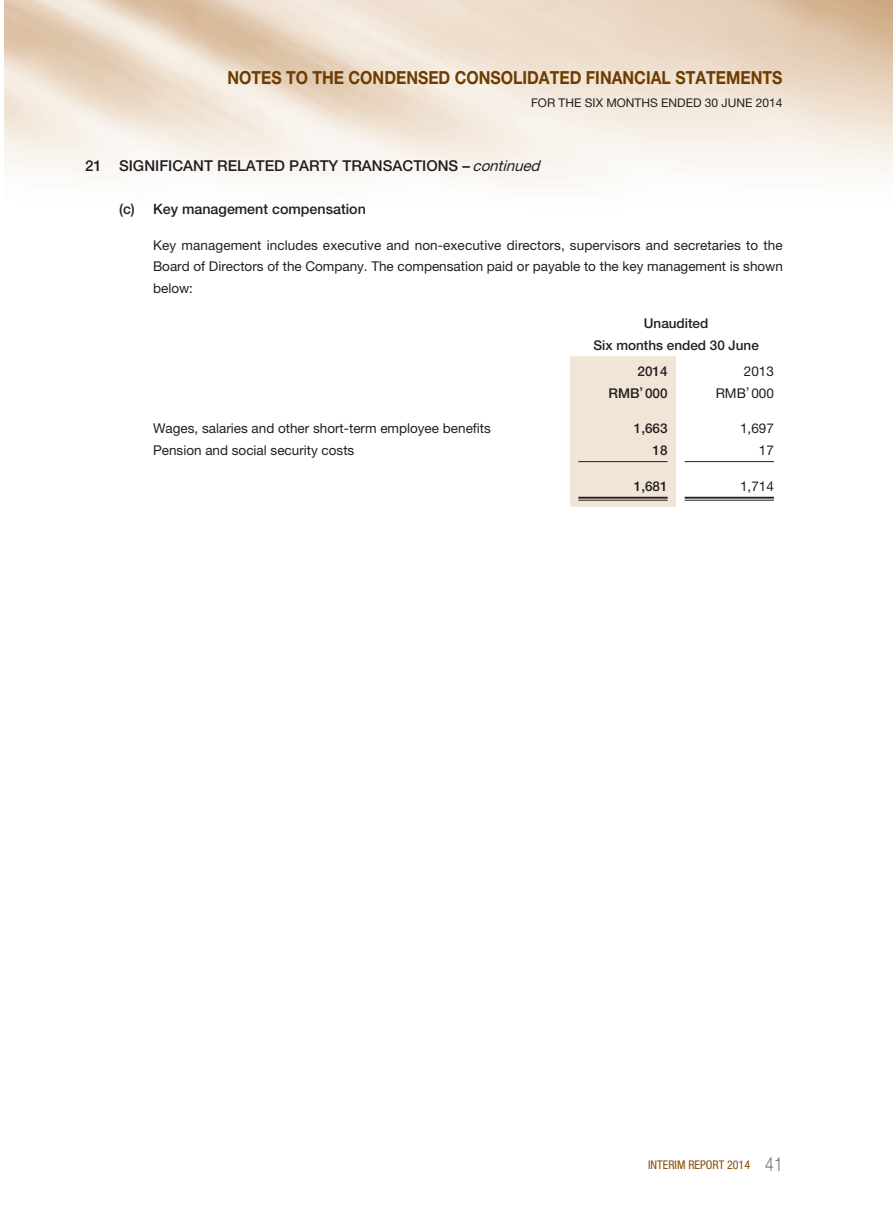
<style>
.page{position:relative;width:893px;height:1212px;background:#fff}
.page>*{position:absolute;margin:0;border:0;box-sizing:border-box;transform-origin:0 0}
.t1{font:700 18px "Helvetica Neue LT Std";color:#6e3c00;scale:.88 1}
._3__標題{font:500 15px "Helvetica Neue LT Std";color:#231f20}
._4__副標題{font:500 14.25px "Helvetica Neue LT Std";color:#231f20}
._1__內文{font:13.5px/21.8px "Helvetica Neue LT Std";color:#231f20;text-align:justify}
._1__內文-2{font:500 13.5px "Helvetica Neue LT Std";color:#231f20}
.t2{font:12px "Helvetica Neue LT Std";color:#231f20}
.t3{font:condensed 12px "Helvetica Neue LT Std";color:#884d00}
.s1{font-weight:400;font-style:italic}
.s2{font-weight:300;font-stretch:normal;font-size:19.5px;color:#6c6d70}
</style>
<div class="page">
<div style="left:570px;top:356px;width:106px;height:151px;background:#f1e5d8"></div>
<hr style="left:578px;top:461px;width:90px;height:1px;background:#231f20">
<hr style="left:685px;top:461px;width:89px;height:1px;background:#231f20">
<hr style="left:578px;top:497px;width:90px;height:2px;background:#231f20">
<hr style="left:578px;top:500px;width:90px;height:1px;background:#231f20">
<hr style="left:685px;top:497px;width:89px;height:2px;background:#231f20">
<hr style="left:685px;top:500px;width:89px;height:1px;background:#231f20">
<h1 class="t1" style="left:227px;top:67px;width:632px">NOTES TO THE CONDENSED CONSOLIDATED FINANCIAL STATEMENTS</h1>
<p class="t2" style="left:531px;top:95px;width:253px">FOR THE SIX MONTHS ENDED 30 JUNE 2014</p>
<p class="_3__標題" style="left:85px;top:156px;width:460px">21 SIGNIFICANT RELATED PARTY TRANSACTIONS – <span class="s1">continued</span></p>
<p class="_4__副標題" style="left:119px;top:201px;width:248px">(c) Key management compensation</p>
<p class="_1__內文" style="left:153px;top:234px;width:631px">Key management includes executive and non-executive directors, supervisors and secretaries to the Board of Directors of the Company. The compensation paid or payable to the key management is shown below:</p>
<p class="_1__內文-2" style="left:644px;top:315px;width:66px">Unaudited</p>
<p class="_1__內文-2" style="left:593px;top:337px;width:167px">Six months ended 30 June</p>
<p class="_1__內文-2" style="left:638px;top:363px;width:32px">2014</p>
<p class="_1__內文" style="left:744px;top:360px;width:32px">2013</p>
<p class="_1__內文-2" style="left:609px;top:385px;width:60px">RMB’000</p>
<p class="_1__內文" style="left:716px;top:382px;width:60px">RMB’000</p>
<p class="_1__內文" style="left:153px;top:417px;width:339px">Wages, salaries and other short-term employee benefits</p>
<p class="_1__內文-2" style="left:634px;top:420px;width:35px">1,663</p>
<p class="_1__內文" style="left:740px;top:417px;width:35px">1,697</p>
<p class="_1__內文" style="left:153px;top:439px;width:203px">Pension and social security costs</p>
<p class="_1__內文-2" style="left:653px;top:442px;width:17px">18</p>
<p class="_1__內文" style="left:759px;top:439px;width:17px">17</p>
<p class="_1__內文-2" style="left:634px;top:478px;width:35px">1,681</p>
<p class="_1__內文" style="left:740px;top:475px;width:35px">1,714</p>
<p class="t3" style="left:648px;top:1157px;width:136px">INTERIM REPORT 2014 <span class="s2">41</span></p>
</div>
